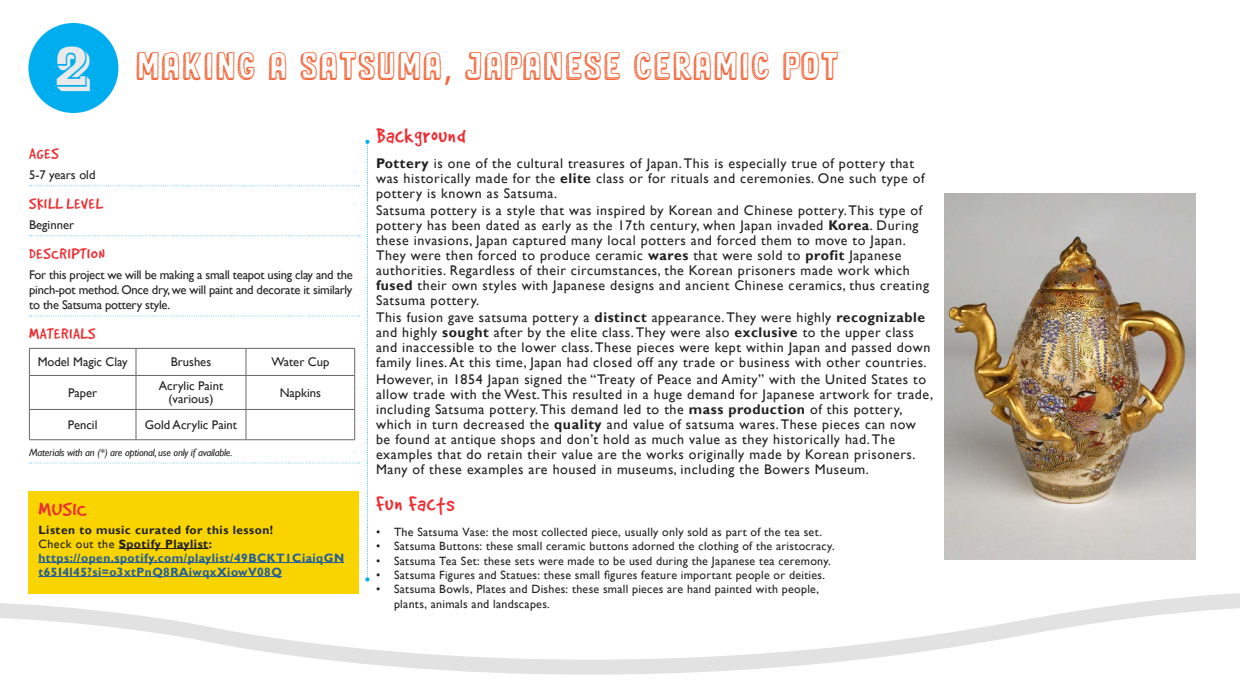
<style>
.page{position:relative;width:1240px;height:698px;background:#fff}
.page>*{position:absolute;margin:0;border:0;box-sizing:border-box;transform-origin:0 0}
.t1{font:56px "Vineta BT";color:#eaeaea;scale:.71 1}
.t2{font:34.9px "Sweet Cake";letter-spacing:.07em;color:#f26539}
.t3{font:23px "Good Dog";letter-spacing:.04em;color:#ee2e33}
.t4{font:21px "Good Dog";letter-spacing:.04em;color:#ee2e33}
.t5{font:16.8px "Good Dog";letter-spacing:.055em;color:#ee2e33}
.t6{font:14px/15px "Gill Sans";letter-spacing:.04em;color:#212121}
.t7{font:12.6px/15.1px "Gill Sans";color:#212121;text-align:justify}
.t8{font:12px/14.4px "Gill Sans";letter-spacing:.02em;color:#212121}
.t9{font:700 12px/14px "Gill Sans";letter-spacing:.04em;color:#215e9e}
.t10{font:italic 10.5px "Gill Sans";letter-spacing:-.02em;color:#212121}
.s1{font-family:"Open Sans"}
.s2{color:#212121}
.s3{font-weight:400;color:#212121}
.s4{font-weight:700}
</style>
<div class="page">
<svg style="left:0;top:543px;width:1240px;height:132px"></svg>
<div style="left:28px;top:23px;width:90px;height:90px;background:#00aeef;border-radius:50%"></div>
<svg style="left:30px;top:185px;width:329px;height:1px"></svg>
<svg style="left:30px;top:235px;width:329px;height:1px"></svg>
<svg style="left:30px;top:315px;width:329px;height:2px"></svg>
<svg style="left:30px;top:462px;width:329px;height:2px"></svg>
<hr style="left:29px;top:348px;width:107px;height:1px;background:#686767">
<svg style="left:29px;top:349px;width:1px;height:26px"></svg>
<hr style="left:136px;top:348px;width:110px;height:1px;background:#686767">
<svg style="left:136px;top:349px;width:1px;height:26px"></svg>
<hr style="left:246px;top:348px;width:109px;height:1px;background:#686767">
<svg style="left:246px;top:349px;width:1px;height:26px"></svg>
<svg style="left:354px;top:349px;width:1px;height:26px"></svg>
<hr style="left:29px;top:375px;width:107px;height:1px;background:#686767">
<hr style="left:29px;top:376px;width:1px;height:33px;background:#686767">
<hr style="left:136px;top:375px;width:110px;height:1px;background:#686767">
<hr style="left:136px;top:376px;width:1px;height:33px;background:#686767">
<hr style="left:246px;top:375px;width:109px;height:1px;background:#686767">
<hr style="left:246px;top:376px;width:1px;height:33px;background:#686767">
<hr style="left:354px;top:376px;width:1px;height:33px;background:#686767">
<hr style="left:29px;top:409px;width:107px;height:1px;background:#686767">
<hr style="left:29px;top:410px;width:1px;height:30px;background:#686767">
<hr style="left:136px;top:409px;width:110px;height:1px;background:#686767">
<hr style="left:136px;top:410px;width:1px;height:30px;background:#686767">
<hr style="left:246px;top:409px;width:109px;height:1px;background:#686767">
<hr style="left:246px;top:410px;width:1px;height:30px;background:#686767">
<hr style="left:354px;top:410px;width:1px;height:30px;background:#686767">
<hr style="left:29px;top:440px;width:107px;height:1px;background:#686767">
<hr style="left:136px;top:440px;width:110px;height:1px;background:#686767">
<hr style="left:246px;top:440px;width:109px;height:1px;background:#686767">
<svg style="left:365px;top:140px;width:5px;height:442px"></svg>
<div style="left:28px;top:491px;width:331px;height:102px;background:#f9d400"></div>
<hr style="left:119px;top:548px;width:90px;height:1px;background:#212121">
<hr style="left:38px;top:562px;width:306px;height:1px;background:#215e9e">
<hr style="left:38px;top:576px;width:244px;height:1px;background:#215e9e">
<img style="left:944px;top:193px;width:251px;height:367px">
<h1 class="t1" style="left:55px;top:33px;width:53px">2</h1>
<h2 class="t2" style="left:136px;top:52px;width:703px">MAKING A SATSUMA<span class="s1">,</span> JAPANESE CERAMIC POT</h2>
<p class="t5" style="left:29px;top:145px;width:31px">AGES</p>
<p class="t7" style="left:29px;top:167px;width:68px">5-7 years old</p>
<p class="t5" style="left:29px;top:194px;width:76px">SKILL LEVEL</p>
<p class="t7" style="left:29px;top:217px;width:46px">Beginner</p>
<p class="t5" style="left:29px;top:244px;width:77px">DESCRIPTION</p>
<p class="t7" style="left:29px;top:267px;width:325px">For this project we will be making a small teapot using clay and the pinch-pot method. Once dry, we will paint and decorate it similarly to the Satsuma pottery style.</p>
<p class="t5" style="left:29px;top:325px;width:68px">MATERIALS</p>
<p class="t7" style="left:38px;top:355px;width:91px">Model Magic Clay</p>
<p class="t7" style="left:171px;top:355px;width:42px">Brushes</p>
<p class="t7" style="left:271px;top:355px;width:59px">Water Cup</p>
<p class="t7" style="left:68px;top:385px;width:31px">Paper</p>
<p class="t7" style="left:159px;top:380px;width:66px;line-height:13.2px;text-align:center">Acrylic Paint (various)</p>
<p class="t7" style="left:280px;top:385px;width:43px">Napkins</p>
<p class="t7" style="left:68px;top:417px;width:31px">Pencil</p>
<p class="t7" style="left:145px;top:417px;width:94px">Gold Acrylic Paint</p>
<p class="t10" style="left:29px;top:447px;width:205px">Materials with an (*) are optional, use only if available.</p>
<h3 class="t4" style="left:38px;top:498px;width:50px">MUSIC</h3>
<p class="t9" style="left:38px;top:523px;width:307px"><span class="s2">Listen to music curated for this lesson!<br></span><span class="s3">Check out the</span> <span class="s2">Spotify Playlist: </span>https://open.spotify.com/playlist/49BCKT1CiaiqGN t65I4l45?si=o3xtPnQ8RAiwqxXiowV08Q</p>
<h3 class="t3" style="left:376px;top:124px;width:91px">Background</h3>
<p class="t6" style="left:376px;top:156px;width:550px"><span class="s4">Pottery</span> is one of the cultural treasures of Japan. This is especially true of pottery that was historically made for the <span class="s4">elite</span> class or for rituals and ceremonies. One such type of pottery is known as Satsuma.</p>
<p class="t6" style="left:376px;top:203px;width:554px">Satsuma pottery is a style that was inspired by Korean and Chinese pottery. This type of pottery has been dated as early as the 17th century, when Japan invaded <span class="s4">Korea</span>. During these invasions, Japan captured many local potters and forced them to move to Japan.<br>They were then forced to produce ceramic <span class="s4">wares</span> that were sold to <span class="s4">profit</span> Japanese authorities. Regardless of their circumstances, the Korean prisoners made work which <span class="s4">fused</span> their own styles with Japanese designs and ancient Chinese ceramics, thus creating Satsuma pottery.</p>
<p class="t6" style="left:376px;top:310px;width:556px">This fusion gave satsuma pottery a <span class="s4">distinct</span> appearance. They were highly <span class="s4">recognizable </span>and highly <span class="s4">sought</span> after by the elite class. They were also <span class="s4">exclusive</span> to the upper class and inaccessible to the lower class. These pieces were kept within Japan and passed down family lines. At this time, Japan had closed off any trade or business with other countries.</p>
<p class="t6" style="left:376px;top:372px;width:559px">However, in 1854 Japan signed the “Treaty of Peace and Amity” with the United States to allow trade with the West. This resulted in a huge demand for Japanese artwork for trade, including Satsuma pottery. This demand led to the <span class="s4">mass production</span> of this pottery, which in turn decreased the <span class="s4">quality</span> and value of satsuma wares. These pieces can now be found at antique shops and don’t hold as much value as they historically had. The examples that do retain their value are the works originally made by Korean prisoners.<br>Many of these examples are housed in museums, including the Bowers Museum.</p>
<h3 class="t3" style="left:376px;top:492px;width:80px">Fun Facts</h3>
<p class="t8" style="left:376px;top:525px;width:447px">• The Satsuma Vase: the most collected piece, usually only sold as part of the tea set.</p>
<p class="t8" style="left:376px;top:539px;width:460px">• Satsuma Buttons: these small ceramic buttons adorned the clothing of the aristocracy.</p>
<p class="t8" style="left:376px;top:554px;width:456px">• Satsuma Tea Set: these sets were made to be used during the Japanese tea ceremony.</p>
<p class="t8" style="left:376px;top:568px;width:451px">• Satsuma Figures and Statues: these small figures feature important people or deities.</p>
<p class="t8" style="left:394px;top:582px;width:427px;text-indent:-18px">• Satsuma Bowls, Plates and Dishes: these small pieces are hand painted with people, plants, animals and landscapes.</p>
</div>
